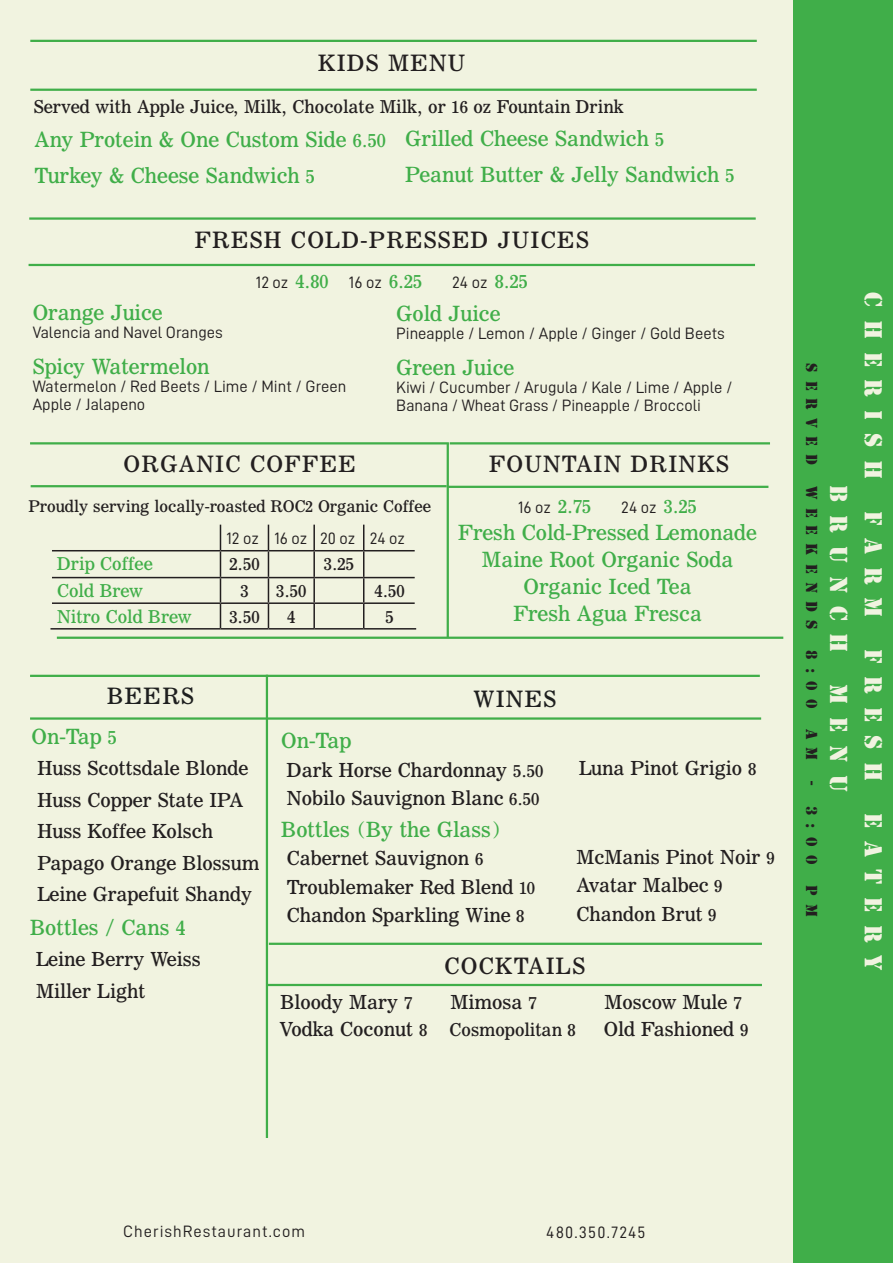
<style>
.page{position:relative;width:893px;height:1263px;background:#fff}
.page>*{position:absolute;margin:0;border:0;box-sizing:border-box;transform-origin:0 0}
.t1{font:25.5px "Stencil";letter-spacing:.5em;color:#f1f3e0}
.t2{font:21px "News AT Number Two";letter-spacing:.06em;color:#231f20}
.t3{font:21px "News AT Number Two";letter-spacing:.06em;color:#1e1f1f}
.t4{font:19.5px/27px "News AT Number Two";color:#40ae49;text-align:center}
.t5{font:18px "News AT Number Two";color:#231f20}
.t6{font:16.5px/18px "D DIN";color:#231f20}
.t7{font:16.5px "News AT Number Two";color:#231f20}
.t8{font:16.5px "News AT Number Two";color:#40ae49}
.t9{font:16.5px "Stencil";letter-spacing:.5em;color:#231f20}
.t10{font:16.5px "D DIN";letter-spacing:.06em;color:#231f20}
.t11{font:16.5px "D DIN";letter-spacing:.07em;color:#231f20}
.t12{font:15px "News AT Number Two";color:#231f20}
.s1{font-size:18px}
.s2{font-family:"News AT Number Two";font-size:18px;color:#40ae49}
.s3{font-size:16.5px}
</style>
<div class="page">
<div style="left:0;top:0;width:837px;height:1263px;background:#f1f3e0"></div>
<hr style="left:29px;top:264px;width:726px;height:2px;background:#40ae49">
<hr style="left:29px;top:217px;width:727px;height:3px;background:#40ae49">
<hr style="left:57px;top:637px;width:726px;height:2px;background:#40ae49">
<hr style="left:313px;top:525px;width:2px;height:25px;background:#231f20">
<hr style="left:52px;top:550px;width:168px;height:1px;background:#231f20">
<hr style="left:220px;top:550px;width:48px;height:1px;background:#231f20">
<hr style="left:268px;top:550px;width:46px;height:1px;background:#231f20">
<hr style="left:314px;top:550px;width:50px;height:1px;background:#231f20">
<hr style="left:313px;top:551px;width:2px;height:26px;background:#231f20">
<hr style="left:364px;top:550px;width:51px;height:1px;background:#231f20">
<hr style="left:52px;top:577px;width:168px;height:1px;background:#231f20">
<hr style="left:220px;top:577px;width:48px;height:1px;background:#231f20">
<hr style="left:268px;top:577px;width:46px;height:1px;background:#231f20">
<hr style="left:314px;top:577px;width:50px;height:1px;background:#231f20">
<hr style="left:313px;top:578px;width:2px;height:24px;background:#231f20">
<hr style="left:364px;top:577px;width:51px;height:1px;background:#231f20">
<hr style="left:52px;top:602px;width:168px;height:2px;background:#231f20">
<hr style="left:220px;top:602px;width:48px;height:2px;background:#231f20">
<svg style="left:220px;top:525px;width:1px;height:103px"></svg>
<hr style="left:268px;top:602px;width:46px;height:2px;background:#231f20">
<svg style="left:268px;top:525px;width:1px;height:103px"></svg>
<hr style="left:314px;top:602px;width:50px;height:2px;background:#231f20">
<hr style="left:313px;top:604px;width:2px;height:24px;background:#231f20">
<hr style="left:364px;top:602px;width:51px;height:2px;background:#231f20">
<svg style="left:363px;top:525px;width:1px;height:103px"></svg>
<hr style="left:50px;top:628px;width:170px;height:1px;background:#231f20">
<hr style="left:220px;top:628px;width:48px;height:1px;background:#231f20">
<hr style="left:268px;top:628px;width:46px;height:1px;background:#231f20">
<hr style="left:314px;top:628px;width:50px;height:1px;background:#231f20">
<hr style="left:364px;top:628px;width:52px;height:1px;background:#231f20">
<hr style="left:30px;top:675px;width:730px;height:2px;background:#40ae49">
<hr style="left:266px;top:675px;width:2px;height:463px;background:#40ae49">
<hr style="left:30px;top:717px;width:731px;height:3px;background:#40ae49">
<hr style="left:447px;top:443px;width:2px;height:195px;background:#40ae49">
<hr style="left:450px;top:442px;width:320px;height:2px;background:#40ae49">
<hr style="left:448px;top:486px;width:320px;height:2px;background:#40ae49">
<hr style="left:269px;top:943px;width:493px;height:2px;background:#40ae49">
<hr style="left:268px;top:984px;width:494px;height:2px;background:#40ae49">
<hr style="left:31px;top:485px;width:416px;height:2px;background:#40ae49">
<hr style="left:30px;top:442px;width:419px;height:2px;background:#40ae49">
<hr style="left:30px;top:89px;width:727px;height:2px;background:#40ae49">
<hr style="left:30px;top:40px;width:727px;height:2px;background:#40ae49">
<div style="left:794px;top:0;width:99px;height:1263px;background:#40ae49"></div>
<p class="t2" style="left:318px;top:50px;width:149px">KIDS MENU</p>
<p class="t7" style="left:34px;top:95px;width:592px">Served with Apple Juice, Milk, Chocolate Milk, or 16 oz Fountain Drink</p>
<p class="t4" style="left:35px;top:125px;width:353px">Any Protein &amp; One Custom Side <span class="s1">6.50</span></p>
<p class="t4" style="left:35px;top:161px;width:282px">Turkey &amp; Cheese Sandwich <span class="s1">5</span></p>
<p class="t4" style="left:405px;top:125px;width:260px">Grilled Cheese Sandwich <span class="s1">5</span></p>
<p class="t4" style="left:405px;top:161px;width:331px">Peanut Butter &amp; Jelly Sandwich <span class="s1">5</span></p>
<p class="t2" style="left:195px;top:226px;width:396px">FRESH COLD-PRESSED JUICES</p>
<p class="t6" style="left:256px;top:273px;width:168px">12 oz <span class="s2">4.80</span> 16 oz <span class="s2">6.25</span></p>
<p class="t6" style="left:452px;top:273px;width:77px">24 oz <span class="s2">8.25</span></p>
<p class="t4" style="left:33px;top:299px;width:132px">Orange Juice</p>
<p class="t6" style="left:33px;top:323px;width:191px">Valencia and Navel Oranges</p>
<p class="t4" style="left:33px;top:353px;width:178px">Spicy Watermelon</p>
<p class="t6" style="left:33px;top:377px;width:315px">Watermelon / Red Beets / Lime / Mint / Green</p>
<p class="t6" style="left:33px;top:395px;width:114px">Apple / Jalapeno</p>
<p class="t2" style="left:123px;top:450px;width:234px">ORGANIC COFFEE</p>
<p class="t4" style="left:396px;top:300px;width:106px">Gold Juice</p>
<p class="t6" style="left:396px;top:324px;width:330px">Pineapple / Lemon / Apple / Ginger / Gold Beets</p>
<p class="t4" style="left:396px;top:354px;width:120px">Green Juice</p>
<p class="t6" style="left:396px;top:378px;width:338px">Kiwi / Cucumber / Arugula / Kale / Lime / Apple /<br>Banana / Wheat Grass / Pineapple / Broccoli</p>
<p class="t2" style="left:489px;top:450px;width:241px">FOUNTAIN DRINKS</p>
<p class="t12" style="left:29px;top:496px;width:404px">Proudly serving locally-roasted ROC2 Organic Coffee</p>
<p class="t6" style="left:226px;top:529px;width:34px">12 oz</p>
<p class="t6" style="left:274px;top:529px;width:35px">16 oz</p>
<p class="t6" style="left:320px;top:529px;width:37px">20 oz</p>
<p class="t6" style="left:370px;top:529px;width:37px">24 oz</p>
<p class="t8" style="left:57px;top:553px;width:97px">Drip Coffee</p>
<p class="t7" style="left:229px;top:553px;width:32px">2.50</p>
<p class="t7" style="left:324px;top:553px;width:32px">3.25</p>
<p class="t8" style="left:57px;top:580px;width:87px">Cold Brew</p>
<p class="t7" style="left:240px;top:580px;width:10px">3</p>
<p class="t7" style="left:276px;top:580px;width:32px">3.50</p>
<p class="t7" style="left:374px;top:580px;width:32px">4.50</p>
<p class="t8" style="left:57px;top:606px;width:136px">Nitro Cold Brew</p>
<p class="t7" style="left:229px;top:606px;width:32px">3.50</p>
<p class="t7" style="left:287px;top:606px;width:10px">4</p>
<p class="t7" style="left:385px;top:606px;width:10px">5</p>
<p class="t6" style="left:518px;top:498px;width:75px">16 oz <span class="s2">2.75</span></p>
<p class="t6" style="left:621px;top:498px;width:77px">24 oz <span class="s2">3.25</span></p>
<p class="t4" style="left:458px;top:519px;width:300px">Fresh Cold-Pressed Lemonade</p>
<p class="t4" style="left:482px;top:546px;width:253px">Maine Root Organic Soda</p>
<p class="t4" style="left:513px;top:573px;width:190px">Organic Iced Tea<br>Fresh Agua Fresca</p>
<p class="t3" style="left:107px;top:682px;width:88px">BEERS</p>
<p class="t3" style="left:473px;top:685px;width:84px">WINES</p>
<p class="t4" style="left:281px;top:727px;width:72px">On-Tap</p>
<p class="t5" style="left:287px;top:758px;width:258px">Dark Horse Chardonnay <span class="s3">5.50</span></p>
<p class="t5" style="left:287px;top:786px;width:254px">Nobilo Sauvignon Blanc <span class="s3">6.50</span></p>
<p class="t4" style="left:281px;top:815px;width:221px">Bottles (By the Glass)</p>
<p class="t5" style="left:287px;top:846px;width:198px">Cabernet Sauvignon <span class="s3">6</span></p>
<p class="t5" style="left:287px;top:875px;width:250px">Troublemaker Red Blend <span class="s3">10</span></p>
<p class="t5" style="left:287px;top:903px;width:239px">Chandon Sparkling Wine <span class="s3">8</span></p>
<p class="t2" style="left:444px;top:952px;width:142px">COCKTAILS</p>
<p class="t5" style="left:280px;top:990px;width:133px">Bloody Mary <span class="s3">7</span></p>
<p class="t5" style="left:279px;top:1017px;width:150px">Vodka Coconut <span class="s3">8</span></p>
<p class="t4" style="left:32px;top:723px;width:87px">On-Tap <span class="s1">5</span></p>
<p class="t5" style="left:38px;top:757px;width:212px">Huss Scottsdale Blonde</p>
<p class="t5" style="left:38px;top:788px;width:207px">Huss Copper State IPA</p>
<p class="t5" style="left:38px;top:820px;width:177px">Huss Koffee Kolsch</p>
<p class="t5" style="left:38px;top:851px;width:224px">Papago Orange Blossum</p>
<p class="t5" style="left:38px;top:883px;width:216px">Leine Grapefuit Shandy</p>
<p class="t5" style="left:579px;top:756px;width:179px">Luna Pinot Grigio <span class="s3">8</span></p>
<p class="t5" style="left:576px;top:845px;width:200px">McManis Pinot Noir <span class="s3">9</span></p>
<p class="t5" style="left:576px;top:873px;width:148px">Avatar Malbec <span class="s3">9</span></p>
<p class="t5" style="left:576px;top:902px;width:142px">Chandon Brut <span class="s3">9</span></p>
<p class="t4" style="left:30px;top:914px;width:157px">Bottles / Cans 4</p>
<p class="t5" style="left:36px;top:948px;width:166px">Leine Berry Weiss</p>
<p class="t5" style="left:36px;top:979px;width:111px">Miller Light</p>
<p class="t5" style="left:604px;top:990px;width:139px">Moscow Mule <span class="s3">7</span></p>
<p class="t5" style="left:604px;top:1017px;width:146px">Old Fashioned <span class="s3">9</span></p>
<p class="t5" style="left:451px;top:990px;width:88px">Mimosa <span class="s3">7</span></p>
<p class="t7" style="left:450px;top:1018px;width:128px">Cosmopolitan 8</p>
<p class="t9" style="left:821px;top:363px;width:104px;rotate:90deg">SERVED</p>
<p class="t9" style="left:821px;top:486px;width:145px;rotate:90deg">WEEKENDS</p>
<p class="t9" style="left:821px;top:650px;width:112px;rotate:90deg">8:00 AM</p>
<p class="t9" style="left:821px;top:781px;width:137px;rotate:90deg">- 3:00 PM</p>
<p class="t1" style="left:853px;top:485px;width:308px;rotate:90deg">BRUNCH MENU</p>
<p class="t1" style="left:888px;top:292px;width:327px;rotate:90deg">CHERISH FARM</p>
<p class="t1" style="left:888px;top:649px;width:133px;rotate:90deg">FRESH</p>
<p class="t1" style="left:888px;top:813px;width:159px;rotate:90deg">EATERY</p>
<p class="t10" style="left:123px;top:1222px;width:183px">CherishRestaurant.com</p>
<p class="t11" style="left:546px;top:1224px;width:101px">480.350.7245</p>
</div>
